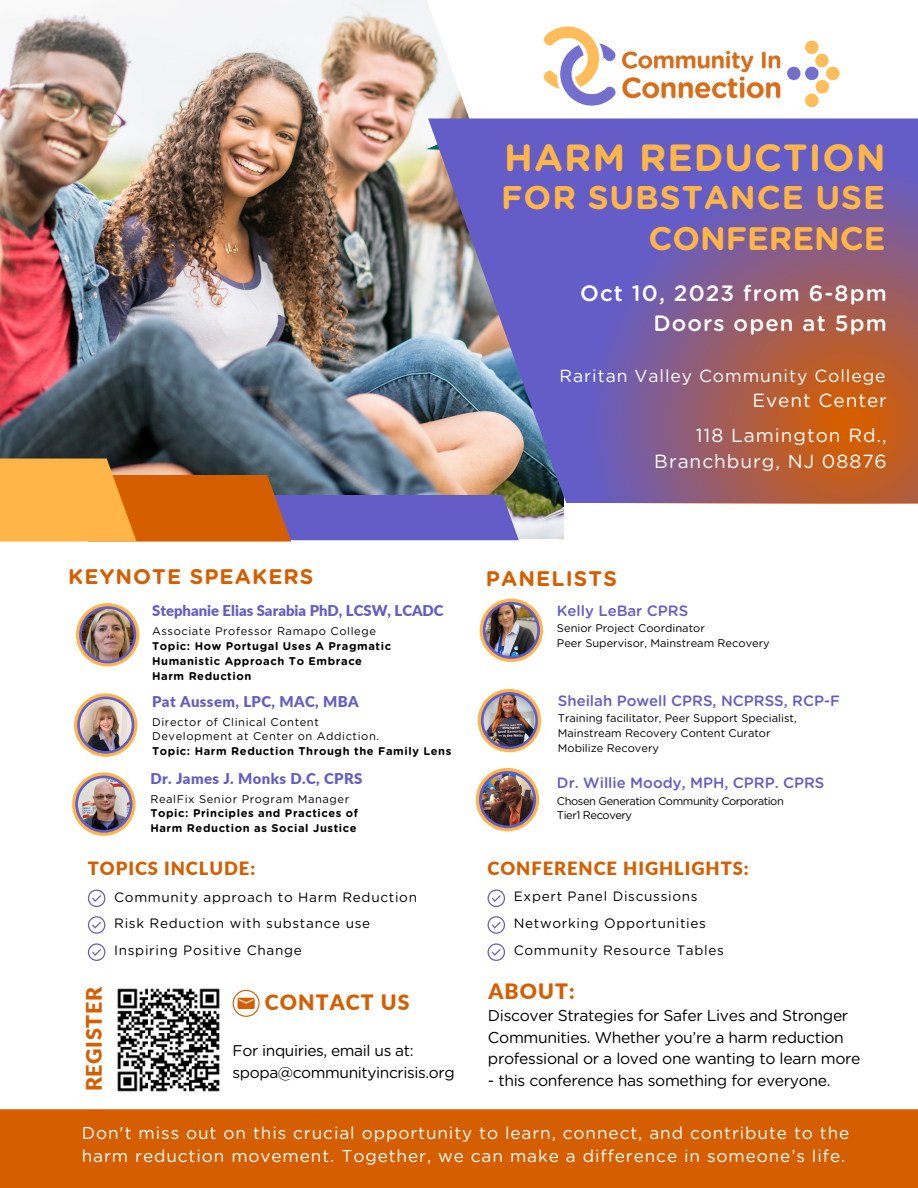
<style>
.page{position:relative;width:918px;height:1188px;background:#fff}
.page>*{position:absolute;margin:0;border:0;box-sizing:border-box;transform-origin:0 0}
.t1{font:700 37.95px "Gotham Rounded";letter-spacing:.03em;color:#ffb547}
.t2{font:700 32.85px "Gotham Rounded";letter-spacing:.03em;color:#ffb547}
.t3{font:700 32.55px "Gotham Rounded";color:#ffb547}
.t4{font:500 22.2px "Gotham Rounded";letter-spacing:.05em;color:#fff}
.t5{font:900 21.45px "Lato";letter-spacing:.03em;color:#d55e00}
.t6{font:700 21.15px "Gotham Rounded";letter-spacing:.05em;color:#d55e00}
.t7{font:900 21.15px "Lato";letter-spacing:.05em;color:#d55e00}
.t8{font:19.05px "Gotham Rounded";letter-spacing:.05em;color:#fff}
.t9{font:900 18.3px "Lato";letter-spacing:.05em;color:#d55e00}
.t10{font:17.55px "Gotham Rounded";letter-spacing:.05em;color:#fff}
.t11{font:17.25px/23.2px "Gotham Rounded";letter-spacing:.05em;color:#fff}
.t12{font:15.75px/21.3px "Gotham Rounded";letter-spacing:-.02em;color:#000}
.t13{font:15.45px/21.3px "Gotham Rounded";letter-spacing:-.025em;color:#000}
.t14{font:500 15px "Gotham Rounded";color:#645dc7}
.t15{font:900 14.85px "Lato";letter-spacing:.03em;color:#645dc7}
.t16{font:900 14.85px "Lato";color:#645dc7}
.t17{font:13.5px "Gotham Rounded";letter-spacing:.05em;color:#000}
.t18{font:700 11.1px/14.9px "Gotham Rounded";letter-spacing:.05em;color:#000}
.t19{font:11.1px "Gotham Rounded";color:#000}
.t20{font:11.1px "Gotham Rounded";letter-spacing:.05em;color:#000}
.t21{font:11.1px "Gotham Rounded";letter-spacing:-.04em;color:#000}
</style>
<div class="page">
<img style="left:0;top:0;width:395px;height:459px">
<img style="left:395px;top:0;width:523px;height:539px">
<img style="left:428px;top:118px;width:490px;height:385px">
<div style="left:0;top:1109px;width:918px;height:79px;background:#d55e00"></div>
<svg style="left:0;top:459px;width:519px;height:83px;background:#ac7c64"></svg>
<svg style="left:564px;top:139px;width:354px;height:364px;background:#885d85"></svg>
<svg style="left:76px;top:603px;width:63px;height:64px"></svg>
<svg style="left:79px;top:606px;width:57px;height:57px"></svg>
<img style="left:82px;top:609px;width:52px;height:52px;border-radius:50%">
<svg style="left:74px;top:693px;width:63px;height:64px"></svg>
<svg style="left:77px;top:697px;width:57px;height:57px"></svg>
<img style="left:80px;top:699px;width:52px;height:52px;border-radius:50%">
<svg style="left:72px;top:772px;width:64px;height:64px"></svg>
<svg style="left:75px;top:776px;width:57px;height:57px"></svg>
<img style="left:78px;top:778px;width:52px;height:52px;border-radius:50%">
<img style="left:533px;top:20px;width:317px;height:105px">
<svg style="left:488px;top:890px;width:17px;height:17px"></svg>
<svg style="left:488px;top:916px;width:17px;height:18px"></svg>
<svg style="left:488px;top:943px;width:17px;height:18px"></svg>
<img style="left:117px;top:988px;width:116px;height:104px">
<svg style="left:233px;top:990px;width:27px;height:27px"></svg>
<svg style="left:88px;top:890px;width:17px;height:17px"></svg>
<svg style="left:88px;top:916px;width:17px;height:18px"></svg>
<svg style="left:88px;top:943px;width:17px;height:18px"></svg>
<svg style="left:480px;top:599px;width:63px;height:63px"></svg>
<svg style="left:483px;top:602px;width:57px;height:57px"></svg>
<img style="left:485px;top:604px;width:52px;height:52px;border-radius:50%">
<svg style="left:478px;top:689px;width:63px;height:63px"></svg>
<svg style="left:481px;top:692px;width:57px;height:57px"></svg>
<img style="left:484px;top:695px;width:51px;height:52px;border-radius:50%">
<svg style="left:476px;top:768px;width:63px;height:63px"></svg>
<svg style="left:479px;top:771px;width:57px;height:57px"></svg>
<img style="left:482px;top:774px;width:51px;height:52px;border-radius:50%">
<p class="t1" style="left:504px;top:141px;width:383px">HARM REDUCTION</p>
<p class="t2" style="left:501px;top:183px;width:385px">FOR SUBSTANCE USE</p>
<p class="t3" style="left:648px;top:224px;width:239px">CONFERENCE</p>
<p class="t4" style="left:580px;top:283px;width:308px">Oct 10, 2023 from 6-8pm</p>
<p class="t4" style="left:653px;top:313px;width:235px">Doors open at 5pm</p>
<p class="t10" style="left:560px;top:368px;width:328px">Raritan Valley Community College</p>
<p class="t8" style="left:752px;top:392px;width:136px">Event Center</p>
<p class="t8" style="left:696px;top:427px;width:193px">118 Lamington Rd.,</p>
<p class="t8" style="left:654px;top:453px;width:234px">Branchburg, NJ 08876</p>
<p class="t6" style="left:68px;top:567px;width:247px">KEYNOTE SPEAKERS</p>
<p class="t16" style="left:152px;top:601px;width:293px">Stephanie Elias Sarabia PhD, LCSW, LCADC</p>
<p class="t20" style="left:152px;top:626px;width:225px">Associate Professor Ramapo College</p>
<p class="t18" style="left:152px;top:639px;width:240px">Topic: How Portugal Uses A Pragmatic<br>Humanistic Approach To Embrace<br>Harm Reduction</p>
<p class="t15" style="left:152px;top:692px;width:208px">Pat Aussem, LPC, MAC, MBA</p>
<p class="t20" style="left:152px;top:717px;width:168px">Director of Clinical Content</p>
<p class="t20" style="left:152px;top:732px;width:229px">Development at Center on Addiction.</p>
<p class="t18" style="left:152px;top:745px;width:301px">Topic: Harm Reduction Through the Family Lens</p>
<p class="t15" style="left:150px;top:769px;width:214px">Dr. James J. Monks D.C, CPRS</p>
<p class="t20" style="left:150px;top:794px;width:200px">RealFix Senior Program Manager</p>
<p class="t18" style="left:150px;top:807px;width:209px">Topic: Principles and Practices of<br>Harm Reduction as Social Justice</p>
<p class="t9" style="left:88px;top:857px;width:169px">TOPICS INCLUDE:</p>
<p class="t17" style="left:114px;top:891px;width:304px">Community approach to Harm Reduction</p>
<p class="t5" style="left:81px;top:1091px;width:106px;rotate:-90deg">REGISTER</p>
<p class="t17" style="left:114px;top:917px;width:258px">Risk Reduction with substance use</p>
<p class="t17" style="left:114px;top:944px;width:189px">Inspiring Positive Change</p>
<p class="t7" style="left:265px;top:990px;width:146px">CONTACT US</p>
<p class="t13" style="left:233px;top:1041px;width:224px">For inquiries, email us at: spopa@communityincrisis.org</p>
<p class="t6" style="left:486px;top:569px;width:132px">PANELISTS</p>
<p class="t14" style="left:557px;top:604px;width:133px">Kelly LeBar CPRS</p>
<p class="t19" style="left:557px;top:623px;width:149px">Senior Project Coordinator</p>
<p class="t19" style="left:557px;top:638px;width:214px">Peer Supervisor, Mainstream Recovery</p>
<p class="t14" style="left:558px;top:694px;width:284px">Sheilah Powell CPRS, NCPRSS, RCP-F</p>
<p class="t19" style="left:558px;top:713px;width:240px">Training facilitator, Peer Support Specialist,</p>
<p class="t19" style="left:558px;top:728px;width:214px">Mainstream Recovery Content Curator</p>
<p class="t19" style="left:558px;top:743px;width:103px">Mobilize Recovery</p>
<p class="t14" style="left:557px;top:776px;width:269px">Dr. Willie Moody, MPH, CPRP. CPRS</p>
<p class="t21" style="left:557px;top:796px;width:228px">Chosen Generation Community Corporation</p>
<p class="t21" style="left:557px;top:811px;width:77px">Tier1 Recovery</p>
<p class="t9" style="left:488px;top:857px;width:263px">CONFERENCE HIGHLIGHTS:</p>
<p class="t17" style="left:514px;top:890px;width:185px">Expert Panel Discussions</p>
<p class="t17" style="left:514px;top:917px;width:194px">Networking Opportunities</p>
<p class="t17" style="left:514px;top:944px;width:212px">Community Resource Tables</p>
<p class="t7" style="left:488px;top:978px;width:88px">ABOUT:</p>
<p class="t12" style="left:488px;top:1006px;width:374px">Discover Strategies for Safer Lives and Stronger<br>Communities. Whether you’re a harm reduction professional or a loved one wanting to learn more</p>
<p class="t12" style="left:488px;top:1070px;width:344px">- this conference has something for everyone.</p>
<p class="t11" style="left:82px;top:1122px;width:769px">Don't miss out on this crucial opportunity to learn, connect, and contribute to the harm reduction movement. Together, we can make a difference in someone’s life.</p>
</div>
